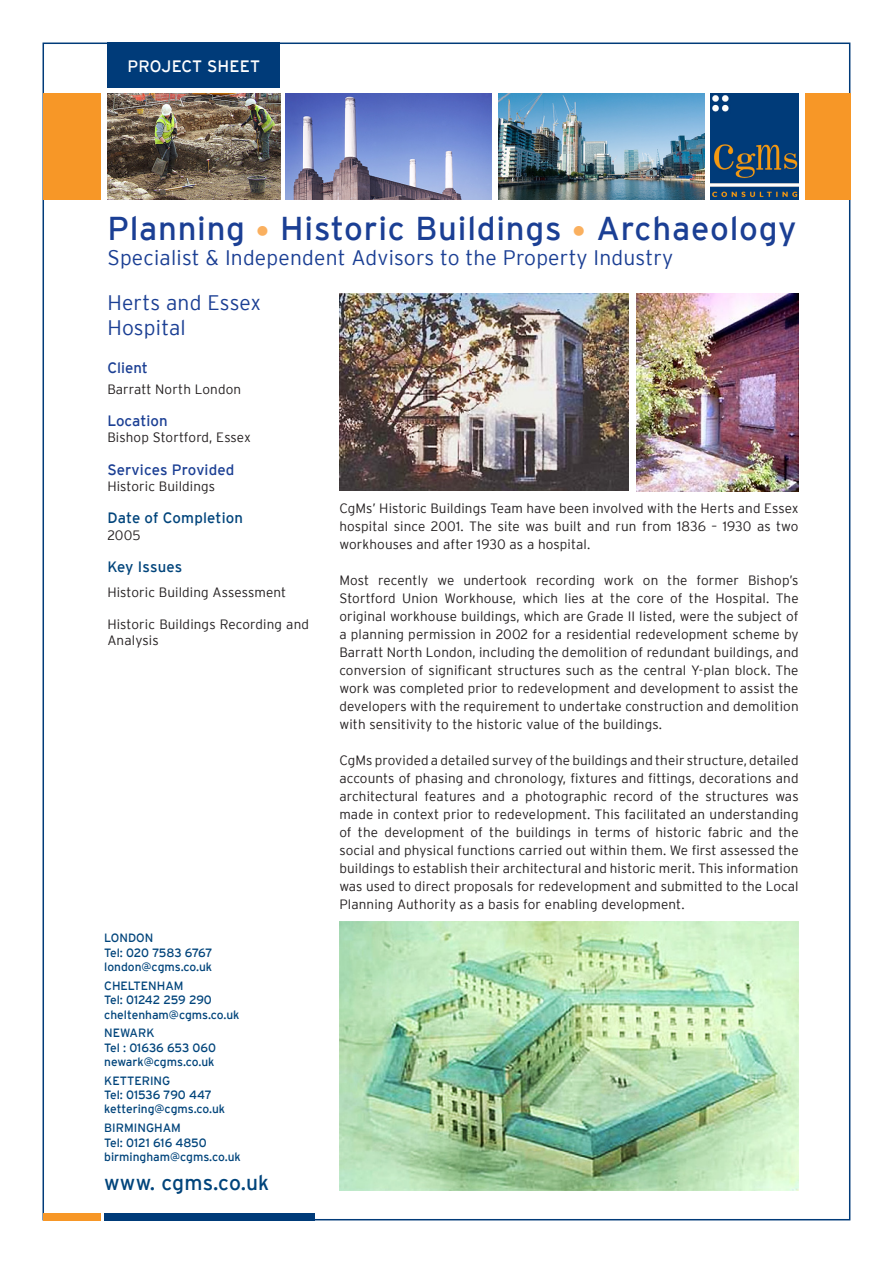
<style>
.page{position:relative;width:893px;height:1263px;background:#fff}
.page>*{position:absolute;margin:0;border:0;box-sizing:border-box;transform-origin:0 0}
.t1{font:33px "Interstate";letter-spacing:.025em;color:#1b3f94}
.t2{font:300 21px/25.2px "Interstate";letter-spacing:.01em;color:#1b3f94}
.t3{font:21px "Interstate";letter-spacing:.01em;color:#00447b}
.t4{font:16.5px "Interstate";letter-spacing:.01em;color:#fff}
.t5{font:15px "Interstate";color:#1b3f94}
.t6{font:15px "Interstate";letter-spacing:.01em;color:#00447b}
.t7{font:300 13.5px/18px "Interstate";letter-spacing:.01em;color:#231f20;text-align:justify}
.t8{font:12px "Interstate";color:#00447b}
.t9{font:12px "Interstate";letter-spacing:-.03em;color:#00447b}
.t10{font:12px "Interstate";letter-spacing:-.02em;color:#00447b}
.s1{color:#fab05f}
</style>
<div class="page">
<div style="left:107px;top:43px;width:173px;height:45px;background:#003b79"></div>
<svg style="left:97px;top:1213px;width:9px;height:8px"></svg>
<div style="left:104px;top:1213px;width:211px;height:7px;background:#003b79"></div>
<div style="left:43px;top:1213px;width:57px;height:7px;background:#f79727"></div>
<div style="left:805px;top:94px;width:45px;height:106px;background:#f79727"></div>
<img style="left:710px;top:94px;width:89px;height:106px">
<div style="left:43px;top:94px;width:57px;height:106px;background:#f79727"></div>
<img style="left:107px;top:94px;width:173px;height:106px">
<img style="left:498px;top:94px;width:206px;height:106px">
<img style="left:286px;top:94px;width:206px;height:106px">
<img style="left:339px;top:921px;width:460px;height:269px">
<img style="left:637px;top:293px;width:162px;height:198px">
<img style="left:339px;top:293px;width:289px;height:197px">
<p class="t4" style="left:127px;top:57px;width:134px">PROJECT SHEET</p>
<p class="t1" style="left:107px;top:210px;width:691px">Planning <span class="s1">•</span> Historic Buildings <span class="s1">•</span> Archaeology</p>
<p class="t2" style="left:107px;top:245px;width:567px">Specialist &amp; Independent Advisors to the Property Industry</p>
<p class="t2" style="left:107px;top:290px;width:155px">Herts and Essex<br>Hospital</p>
<p class="t5" style="left:107px;top:360px;width:42px">Client</p>
<p class="t7" style="left:107px;top:380px;width:135px">Barratt North London</p>
<p class="t5" style="left:107px;top:412px;width:62px">Location</p>
<p class="t7" style="left:107px;top:428px;width:145px">Bishop Stortford, Essex</p>
<p class="t5" style="left:107px;top:461px;width:129px">Services Provided</p>
<p class="t7" style="left:107px;top:477px;width:109px">Historic Buildings</p>
<p class="t6" style="left:107px;top:510px;width:137px">Date of Completion</p>
<p class="t7" style="left:107px;top:526px;width:35px">2005</p>
<p class="t6" style="left:107px;top:558px;width:76px">Key Issues</p>
<p class="t7" style="left:107px;top:583px;width:180px">Historic Building Assessment</p>
<p class="t7" style="left:107px;top:616px;width:203px;line-height:16.2px">Historic Buildings Recording and<br>Analysis</p>
<p class="t8" style="left:104px;top:931px;width:51px">LONDON</p>
<p class="t9" style="left:104px;top:946px;width:110px">Tel: 020 7583 6767</p>
<p class="t8" style="left:104px;top:960px;width:110px">london@cgms.co.uk</p>
<p class="t8" style="left:104px;top:979px;width:81px">CHELTENHAM</p>
<p class="t10" style="left:104px;top:993px;width:109px">Tel: 01242 259 290</p>
<p class="t8" style="left:104px;top:1008px;width:137px">cheltenham@cgms.co.uk</p>
<p class="t8" style="left:104px;top:1026px;width:52px">NEWARK</p>
<p class="t8" style="left:104px;top:1041px;width:113px">Tel : 01636 653 060</p>
<p class="t8" style="left:104px;top:1055px;width:112px">newark@cgms.co.uk</p>
<p class="t8" style="left:104px;top:1074px;width:68px">KETTERING</p>
<p class="t8" style="left:104px;top:1088px;width:109px">Tel: 01536 790 447</p>
<p class="t8" style="left:104px;top:1102px;width:123px">kettering@cgms.co.uk</p>
<p class="t8" style="left:104px;top:1121px;width:78px">BIRMINGHAM</p>
<p class="t8" style="left:104px;top:1135px;width:104px">Tel: 0121 616 4850</p>
<p class="t8" style="left:104px;top:1150px;width:138px">birmingham@cgms.co.uk</p>
<p class="t3" style="left:104px;top:1171px;width:167px">www. cgms.co.uk</p>
<p class="t7" style="left:339px;top:499px;width:461px">CgMs’ Historic Buildings Team have been involved with the Herts and Essex hospital since 2001. The site was built and run from 1836 – 1930 as two workhouses and after 1930 as a hospital.</p>
<p class="t7" style="left:339px;top:571px;width:461px">Most recently we undertook recording work on the former Bishop’s Stortford Union Workhouse, which lies at the core of the Hospital. The original workhouse buildings, which are Grade II listed, were the subject of a planning permission in 2002 for a residential redevelopment scheme by Barratt North London, including the demolition of redundant buildings, and conversion of significant structures such as the central Y-plan block. The work was completed prior to redevelopment and development to assist the developers with the requirement to undertake construction and demolition with sensitivity to the historic value of the buildings.</p>
<p class="t7" style="left:339px;top:751px;width:461px">CgMs provided a detailed survey of the buildings and their structure, detailed accounts of phasing and chronology, fixtures and fittings, decorations and architectural features and a photographic record of the structures was made in context prior to redevelopment. This facilitated an understanding of the development of the buildings in terms of historic fabric and the social and physical functions carried out within them. We first assessed the buildings to establish their architectural and historic merit. This information was used to direct proposals for redevelopment and submitted to the Local Planning Authority as a basis for enabling development.</p>
</div>
